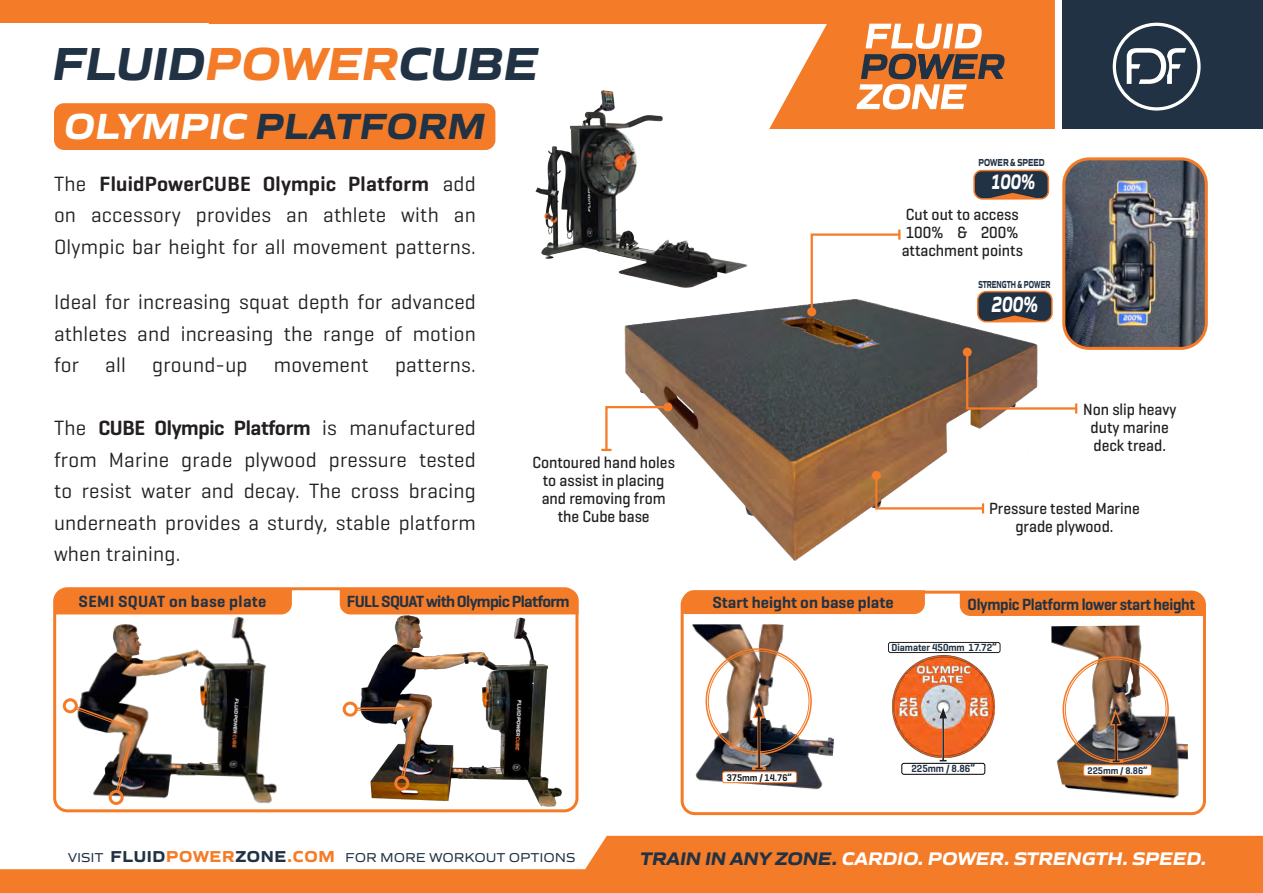
<style>
.page{position:relative;width:1263px;height:893px;background:#fff}
.page>*{position:absolute;margin:0;border:0;box-sizing:border-box;transform-origin:0 0}
.t1{font:italic 700 47.7px "Gomme Sans";color:#213244}
.t2{font:italic 700 37.5px "Gomme Sans";letter-spacing:.02em;color:#213244}
.t3{font:italic 700 22.5px "Gomme Sans";color:#fff;scale:.68 1}
.t4{font:italic 700 21.6px "Gomme Sans";color:#fff;scale:.69 1}
.body_paragraph{font:21px/31.5px "Geogrotesque";letter-spacing:.01em;color:#231f20;text-align:justify}
.t5{font:italic 700 18.75px "Gomme Sans";color:#fff}
.Paragraph_Style_1{font:500 16.5px/18px "Geogrotesque";color:#231f20;text-align:center;scale:.94 1}
.Paragraph_Style_1-2{font:600 16.5px "Geogrotesque";letter-spacing:-.02em;color:#213244;scale:.95 1}
.Paragraph_Style_1-3{font:600 16.5px "Geogrotesque";letter-spacing:-.04em;color:#213244}
.Paragraph_Style_1-4{font:600 16.5px "Geogrotesque";color:#213244}
.Paragraph_Style_1-5{font:600 16.5px "Geogrotesque";letter-spacing:.02em;color:#213244}
.body_paragraph-2{font:13.35px "Gomme Sans";letter-spacing:.04em;color:#213244}
.Paragraph_Style_1-6{font:600 10.5px "Geogrotesque";color:#213244;scale:.93 1}
.t6{font:700 10.5px "Gomme Sans";color:#213244;scale:.63 1}
.t7{font:700 10.5px "Gomme Sans";color:#213244;scale:.71 1}
.Paragraph_Style_1-7{font:600 9.9px "Geogrotesque";color:#231f20;scale:.93 1}
.Paragraph_Style_1-8{font:600 9.9px "Geogrotesque";color:#213244;scale:.93 1}
.s1{color:#f47b28}
.s2{color:#fff}
.s3{font-weight:600}
.s4{font-weight:700;font-size:16.35px}
.s5{font-weight:700;font-size:16.35px;color:#f47b28}
.s6{color:#213244}
</style>
<div class="page">
<img style="left:624px;top:296px;width:420px;height:265px">
<svg style="left:209px;top:0;width:846px;height:129px"></svg>
<div style="left:1063px;top:0;width:200px;height:129px;background:#213244"></div>
<svg style="left:856px;top:24px;width:148px;height:86px"></svg>
<div style="left:56px;top:105px;width:438px;height:43px;background:#f47b28;border-radius:9px"></div>
<div style="left:54px;top:103px;width:441px;height:47px;border:3px solid #f47b28;border-radius:9px"></div>
<svg style="left:1113px;top:23px;width:87px;height:88px"></svg>
<div style="left:0;top:0;width:1046px;height:23px;background:#f47b28"></div>
<svg style="left:0;top:836px;width:1263px;height:57px;fill:#f47b28"></svg>
<div style="left:0;top:872px;width:617px;height:21px;background:#f47b28"></div>
<img style="left:354px;top:614px;width:211px;height:193px">
<img style="left:73px;top:614px;width:205px;height:191px">
<img style="left:1066px;top:161px;width:138px;height:185px">
<div style="left:1062px;top:157px;width:146px;height:193px;border:3px solid #f47b28;border-radius:26px"></div>
<div style="left:681px;top:591px;width:525px;height:224px;border:3px solid #f47b28;border-radius:13px"></div>
<div style="left:53px;top:587px;width:525px;height:225px;border:3px solid #f47b28;border-radius:13px"></div>
<div style="left:63px;top:698px;width:15px;height:15px;border:3px solid #f47b28;border-radius:50%"></div>
<img style="left:74px;top:705px;width:62px;height:89px">
<div style="left:108px;top:790px;width:16px;height:15px;border:3px solid #f47b28;border-radius:50%"></div>
<div style="left:342px;top:701px;width:16px;height:16px;border:3px solid #f47b28;border-radius:6px"></div>
<img style="left:355px;top:706px;width:66px;height:73px">
<div style="left:394px;top:775px;width:16px;height:16px;border:3px solid #f47b28;border-radius:50%"></div>
<svg style="left:963px;top:348px;width:9px;height:9px"></svg>
<svg style="left:965px;top:350px;width:113px;height:64px"></svg>
<div style="left:872px;top:471px;width:9px;height:9px;background:#f47b28;border-radius:50%"></div>
<svg style="left:874px;top:473px;width:111px;height:40px"></svg>
<svg style="left:663px;top:403px;width:9px;height:9px"></svg>
<svg style="left:601px;top:405px;width:69px;height:47px"></svg>
<div style="left:54px;top:589px;width:238px;height:25px;background:#f47b28"></div>
<svg style="left:807px;top:307px;width:9px;height:9px"></svg>
<svg style="left:809px;top:230px;width:93px;height:84px"></svg>
<img style="left:525px;top:89px;width:226px;height:208px">
<div style="left:340px;top:589px;width:238px;height:25px;background:#f47b28"></div>
<div style="left:960px;top:592px;width:244px;height:24px;background:#f47b28"></div>
<div style="left:683px;top:590px;width:242px;height:24px;background:#f47b28"></div>
<svg style="left:974px;top:170px;width:74px;height:29px"></svg>
<svg style="left:979px;top:170px;width:67px;height:28px;background:#303742"></svg>
<div style="left:973px;top:170px;width:76px;height:30px;border:1px solid #f47b28;border-radius:8px"></div>
<svg style="left:978px;top:291px;width:74px;height:31px"></svg>
<svg style="left:980px;top:291px;width:69px;height:31px;background:#2d3643"></svg>
<div style="left:977px;top:291px;width:76px;height:31px;border:1px solid #f47b28;border-radius:9px"></div>
<img style="left:1051px;top:625px;width:137px;height:174px">
<img style="left:681px;top:624px;width:153px;height:180px">
<div style="left:1062px;top:656px;width:107px;height:107px;border:2px solid #f47b28;border-radius:50%"></div>
<div style="left:705px;top:648px;width:107px;height:106px;border:2px solid #f47b28;border-radius:50%"></div>
<div style="left:901px;top:763px;width:84px;height:11px;border:1px solid #000;border-radius:2px"></div>
<img style="left:892px;top:655px;width:102px;height:103px">
<hr style="left:942px;top:716px;width:2px;height:45px;background:#231f20">
<svg style="left:939px;top:706px;width:9px;height:13px"></svg>
<svg style="left:939px;top:759px;width:8px;height:2px"></svg>
<div style="left:888px;top:642px;width:112px;height:11px;border:1px solid #231f20;border-radius:2px"></div>
<div style="left:1084px;top:765px;width:67px;height:11px;background:#fff;border-radius:2px"></div>
<div style="left:1083px;top:765px;width:69px;height:11px;border:1px solid #f47b28;border-radius:2px"></div>
<div style="left:722px;top:772px;width:75px;height:11px;background:#fff;border-radius:2px"></div>
<div style="left:722px;top:772px;width:75px;height:11px;border:1px solid #f47b28;border-radius:2px"></div>
<hr style="left:757px;top:712px;width:3px;height:56px;background:#f47b28">
<hr style="left:752px;top:767px;width:14px;height:3px;background:#f47b28">
<hr style="left:1109px;top:760px;width:14px;height:3px;background:#f47b28">
<hr style="left:758px;top:714px;width:2px;height:54px;background:#231f20">
<svg style="left:753px;top:701px;width:13px;height:18px"></svg>
<svg style="left:1110px;top:709px;width:12px;height:56px"></svg>
<p class="t1" style="left:53px;top:26px;width:487px">FLUID<span class="s1">POWER</span>CUBE</p>
<p class="t2" style="left:64px;top:96px;width:422px"><span class="s2">OLYMPIC</span> PLATFORM</p>
<p class="body_paragraph" style="left:54px;top:167px;width:423px">The <span class="s3">FluidPowerCUBE Olympic Platform</span> add on accessory provides an athlete with an Olympic bar height for all movement patterns.</p>
<p class="body_paragraph" style="left:54px;top:286px;width:423px">Ideal for increasing squat depth for advanced athletes and increasing the range of motion for</p>
<p class="body_paragraph" style="left:105px;top:349px;width:22px">all</p>
<p class="body_paragraph" style="left:152px;top:349px;width:97px">ground-up</p>
<p class="body_paragraph" style="left:274px;top:349px;width:96px">movement</p>
<p class="body_paragraph" style="left:395px;top:349px;width:82px">patterns.</p>
<p class="body_paragraph" style="left:54px;top:412px;width:423px">The <span class="s3">CUBE Olympic Platform</span> is manufactured from Marine grade plywood pressure tested to resist water and decay. The cross bracing underneath provides a sturdy, stable platform when training.</p>
<p class="Paragraph_Style_1" style="left:532px;top:453px;width:153px">Contoured hand holes to assist in placing and removing from the Cube base</p>
<p class="t7" style="left:978px;top:154px;width:95px">POWER &amp; SPEED</p>
<p class="t4" style="left:990px;top:164px;width:67px">100%</p>
<p class="Paragraph_Style_1" style="left:902px;top:205px;width:130px;text-align:left">Cut out to access<br>100% &amp; 200% attachment points</p>
<p class="t6" style="left:978px;top:276px;width:116px">STRENGTH &amp; POWER</p>
<p class="t3" style="left:991px;top:286px;width:70px">200%</p>
<p class="Paragraph_Style_1" style="left:1083px;top:400px;width:101px">Non slip heavy duty marine deck tread.</p>
<p class="Paragraph_Style_1" style="left:989px;top:499px;width:162px">Pressure tested Marine grade plywood.</p>
<p class="Paragraph_Style_1-5" style="left:79px;top:591px;width:189px">SEMI SQUAT on base plate</p>
<p class="Paragraph_Style_1-3" style="left:347px;top:591px;width:224px">FULL SQUAT with Olympic Platform</p>
<p class="Paragraph_Style_1-4" style="left:712px;top:592px;width:183px">Start height on base plate</p>
<p class="Paragraph_Style_1-2" style="left:967px;top:594px;width:241px">Olympic Platform lower start height</p>
<p class="Paragraph_Style_1-7" style="left:727px;top:771px;width:72px">375mm / 14.76”</p>
<p class="Paragraph_Style_1-6" style="left:891px;top:641px;width:115px">Diamater 450mm 17.72”</p>
<p class="Paragraph_Style_1-6" style="left:911px;top:762px;width:70px">225mm / 8.86”</p>
<p class="Paragraph_Style_1-8" style="left:1087px;top:764px;width:66px">225mm / 8.86”</p>
<p class="body_paragraph-2" style="left:68px;top:847px;width:509px">VISIT <span class="s4">FLUID</span><span class="s5">POWER</span><span class="s4">ZONE</span><span class="s5">.COM</span> FOR MORE WORKOUT OPTIONS</p>
<p class="t5" style="left:640px;top:843px;width:568px"><span class="s6">TRAIN IN ANY ZONE.</span> CARDIO. POWER. STRENGTH. SPEED.</p>
</div>
